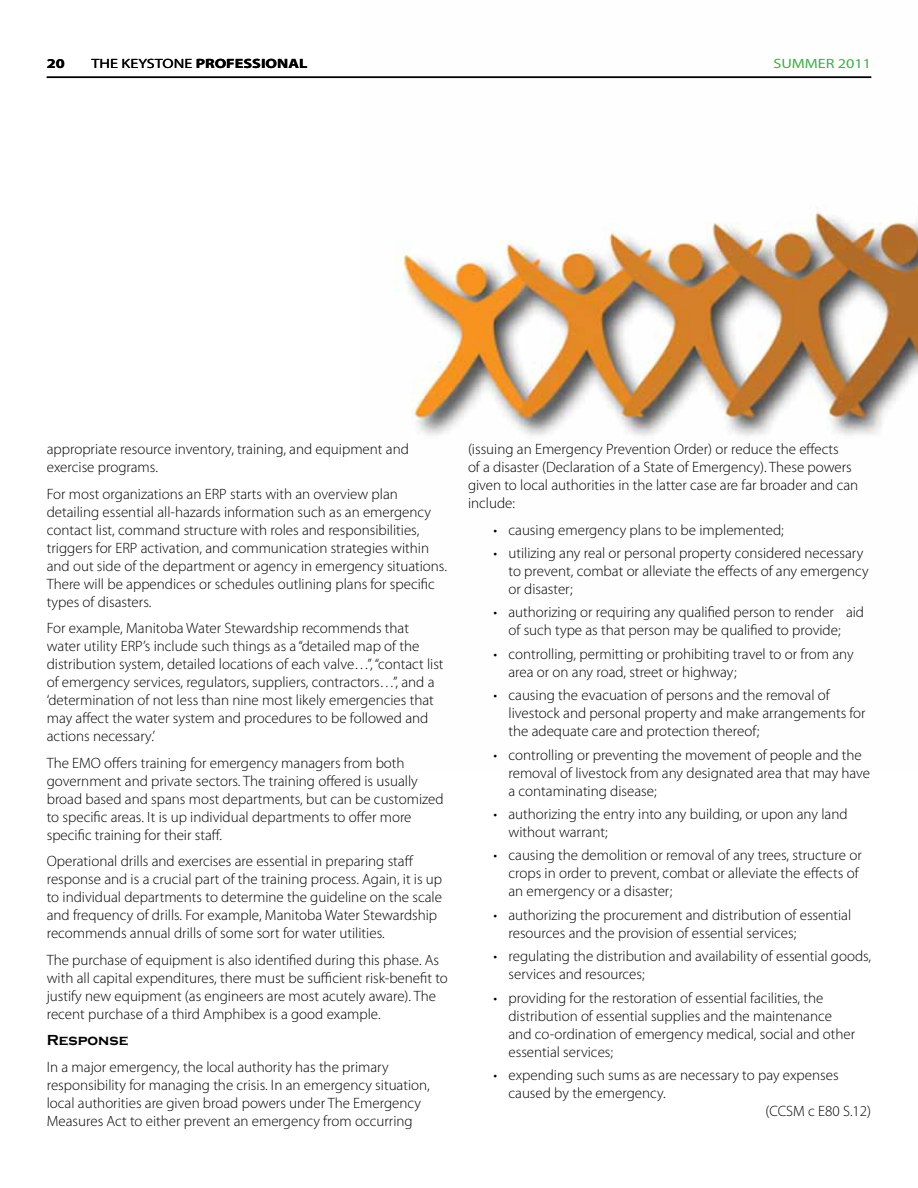
<style>
.page{position:relative;width:918px;height:1188px;background:#fff}
.page>*{position:absolute;margin:0;border:0;box-sizing:border-box;transform-origin:0 0}
.t1{font:300 15px/18px "Myriad Pro";color:#000}
.t2{font:700 15px "Copperplate Gothic";color:#000}
.t3{font:700 13.5px "Myriad Pro";color:#000;scale:1.2 1}
.t4{font:13.5px "Myriad Pro";color:#41ad49;scale:1.2 1}
.s1{font-weight:400}
</style>
<div class="page">
<img style="left:361px;top:76px;width:557px;height:360px">
<hr style="left:47px;top:77px;width:824px;height:1px;background:#000">
<p class="t3" style="left:47px;top:55px;width:16px">20</p>
<p class="t3" style="left:92px;top:55px;width:181px"><span class="s1">THE KEYSTONE</span> PROFESSIONAL</p>
<p class="t4" style="left:773px;top:56px;width:83px">SUMMER 2011</p>
<p class="t1" style="left:47px;top:440px;width:364px">appropriate resource inventory, training, and equipment and exercise programs.</p>
<p class="t1" style="left:47px;top:485px;width:402px">For most organizations an ERP starts with an overview plan detailing essential all-hazards information such as an emergency contact list, command structure with roles and responsibilities, triggers for ERP activation, and communication strategies within and out side of the department or agency in emergency situations.<br>There will be appendices or schedules outlining plans for specific types of disasters.</p>
<p class="t1" style="left:47px;top:619px;width:398px">For example, Manitoba Water Stewardship recommends that water utility ERP’s include such things as a “detailed map of the distribution system, detailed locations of each valve…”, “contact list of emergency services, regulators, suppliers, contractors…”, and a ‘determination of not less than nine most likely emergencies that may affect the water system and procedures to be followed and actions necessary.’</p>
<p class="t1" style="left:47px;top:754px;width:398px">The EMO offers training for emergency managers from both government and private sectors. The training offered is usually broad based and spans most departments, but can be customized to specific areas. It is up individual departments to offer more specific training for their staff.</p>
<p class="t1" style="left:47px;top:852px;width:397px">Operational drills and exercises are essential in preparing staff response and is a crucial part of the training process. Again, it is up to individual departments to determine the guideline on the scale and frequency of drills. For example, Manitoba Water Stewardship recommends annual drills of some sort for water utilities.</p>
<p class="t1" style="left:47px;top:951px;width:403px">The purchase of equipment is also identified during this phase. As with all capital expenditures, there must be sufficient risk-benefit to justify new equipment (as engineers are most acutely aware). The recent purchase of a third Amphibex is a good example.</p>
<p class="t2" style="left:47px;top:1032px;width:83px">Response</p>
<p class="t1" style="left:47px;top:1058px;width:385px">In a major emergency, the local authority has the primary responsibility for managing the crisis. In an emergency situation, local authorities are given broad powers under The Emergency Measures Act to either prevent an emergency from occurring</p>
<p class="t1" style="left:468px;top:440px;width:392px">(issuing an Emergency Prevention Order) or reduce the effects<br>of a disaster (Declaration of a State of Emergency). These powers given to local authorities in the latter case are far broader and can include:</p>
<p class="t1" style="left:494px;top:520px;width:292px">• causing emergency plans to be implemented;</p>
<p class="t1" style="left:509px;top:544px;width:362px;text-indent:-15px">• utilizing any real or personal property considered necessary to prevent, combat or alleviate the effects of any emergency or disaster;</p>
<p class="t1" style="left:494px;top:603px;width:372px;text-align:center">• authorizing or requiring any qualified person to render aid of such type as that person may be qualified to provide;</p>
<p class="t1" style="left:509px;top:645px;width:347px;text-indent:-15px">• controlling, permitting or prohibiting travel to or from any area or on any road, street or highway;</p>
<p class="t1" style="left:509px;top:686px;width:359px;text-indent:-15px">• causing the evacuation of persons and the removal of livestock and personal property and make arrangements for the adequate care and protection thereof;</p>
<p class="t1" style="left:509px;top:745px;width:363px;text-indent:-15px">• controlling or preventing the movement of people and the removal of livestock from any designated area that may have a contaminating disease;</p>
<p class="t1" style="left:509px;top:805px;width:341px;text-indent:-15px">• authorizing the entry into any building, or upon any land without warrant;</p>
<p class="t1" style="left:509px;top:846px;width:355px;text-indent:-15px">• causing the demolition or removal of any trees, structure or crops in order to prevent, combat or alleviate the effects of an emergency or a disaster;</p>
<p class="t1" style="left:509px;top:906px;width:344px;text-indent:-15px">• authorizing the procurement and distribution of essential resources and the provision of essential services;</p>
<p class="t1" style="left:509px;top:947px;width:364px;text-indent:-15px">• regulating the distribution and availability of essential goods, services and resources;</p>
<p class="t1" style="left:509px;top:988px;width:348px;text-indent:-15px">• providing for the restoration of essential facilities, the distribution of essential supplies and the maintenance and co-ordination of emergency medical, social and other essential services;</p>
<p class="t1" style="left:494px;top:1066px;width:347px">• expending such sums as are necessary to pay expenses</p>
<p class="t1" style="left:509px;top:1084px;width:159px">caused by the emergency.</p>
<p class="t1" style="left:765px;top:1102px;width:107px">(CCSM c E80 S.12)</p>
</div>
